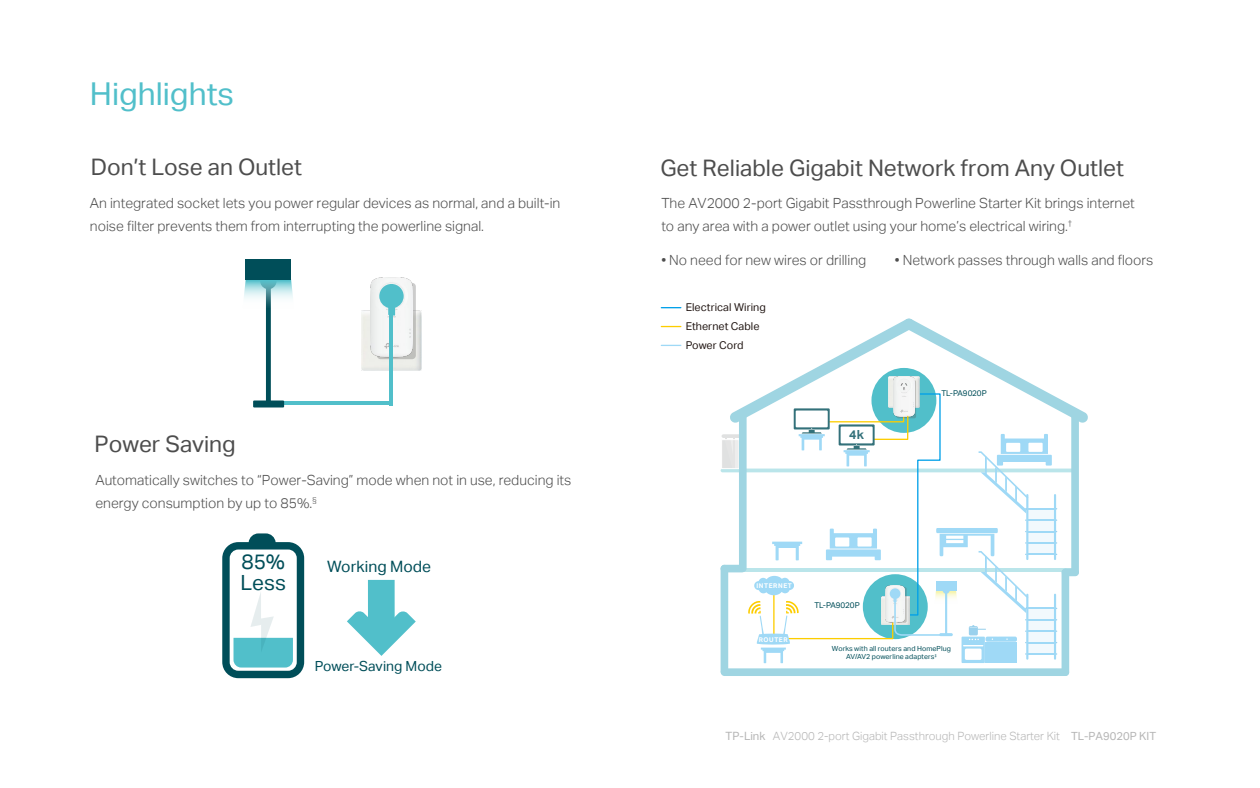
<style>
.page{position:relative;width:1260px;height:788px;background:#fff}
.page>*{position:absolute;margin:0;border:0;box-sizing:border-box;transform-origin:0 0}
.t1{font:31.5px "TP Link Aktiv Regular";color:#51bfca}
.t2{font:22.75px "TP Link Aktiv Regular";color:#4d4d4d}
.t3{font:20.91px/20.9px "TP Link Aktiv Regular";color:#004e59}
.t4{font:15.66px "TP Link Aktiv Regular";color:#004e59}
.t5{font:14px/22.8px "TP Link Aktiv Light";color:#4d4d4d}
.t6{font:13.91px "TP Link Aktiv Regular";color:#004e59}
.t7{font:12.51px "TP Link Aktiv Bold";color:#33717a}
.t8{font:11.38px "TP Link Aktiv Light";color:#b5b5b5}
.t9{font:10.76px/18.6px "TP Link Aktiv Regular";letter-spacing:.005em;color:#231815}
.t10{font:8.05px "TP Link Aktiv Regular";letter-spacing:-.015em;color:#004e59}
.t11{font:7px/8.4px "TP Link Aktiv Regular";letter-spacing:.015em;color:#004e59;text-align:center}
.t12{font:6.48px "TP Link Aktiv Bold";letter-spacing:.085em;color:#fff}
.s1{font-family:"TP Link Aktiv Regular"}
.s2{font-family:"TP Link Aktiv Regular";font-size:11.2px}
</style>
<div class="page">
<svg style="left:347px;top:611px;width:69px;height:45px"></svg>
<div style="left:368px;top:580px;width:27px;height:54px;background:#51bfca"></div>
<svg style="left:222px;top:533px;width:82px;height:145px"></svg>
<svg style="left:661px;top:307px;width:20px;height:1px"></svg>
<svg style="left:661px;top:326px;width:20px;height:1px"></svg>
<svg style="left:661px;top:345px;width:20px;height:1px"></svg>
<hr style="left:721px;top:468px;width:355px;height:4px;background:#c0e7eb;border-radius:2px">
<div style="left:721px;top:565px;width:7px;height:110px;background:#9fd5e2;border-radius:4px"></div>
<div style="left:721px;top:564px;width:24px;height:8px;background:#9fd5e2;border-radius:4px"></div>
<div style="left:1062px;top:568px;width:7px;height:108px;background:#9fd5e2;border-radius:4px"></div>
<div style="left:721px;top:668px;width:348px;height:8px;background:#9fd5e2;border-radius:4px"></div>
<svg style="left:244px;top:277px;width:49px;height:123px"></svg>
<div style="left:246px;top:258px;width:45px;height:21px;background:#004e59"></div>
<img style="left:361px;top:310px;width:61px;height:60px">
<div style="left:377px;top:283px;width:39px;height:76px;background:linear-gradient(to bottom,#cdcdce,#bbbcb7);border-radius:4px"></div>
<img style="left:370px;top:277px;width:43px;height:93px">
<hr style="left:274px;top:401px;width:119px;height:4px;background:#51bfca">
<svg style="left:379px;top:284px;width:25px;height:31px"></svg>
<div style="left:253px;top:400px;width:31px;height:7px;background:#004e59"></div>
<hr style="left:390px;top:310px;width:3px;height:95px;background:#51bfca">
<svg style="left:722px;top:318px;width:366px;height:351px"></svg>
<h1 class="t1" style="left:90px;top:76px;width:146px">Highlights</h1>
<h2 class="t2" style="left:91px;top:154px;width:213px">Don’t Lose an Outlet</h2>
<p class="t5" style="left:90px;top:192px;width:472px">An integrated socket lets you power regular devices as normal, and a built-in noise filter prevents them from interrupting the powerline signal.</p>
<h2 class="t2" style="left:94px;top:430px;width:143px">Power Saving</h2>
<p class="t5" style="left:95px;top:468px;width:478px">Automatically switches to “Power-Saving” mode when not in use, reducing its energy consumption by up to 85%.<sup>§</sup></p>
<h3 class="t3" style="left:240px;top:551px;width:47px">85%<br>Less</h3>
<p class="t4" style="left:327px;top:557px;width:106px">Working Mode</p>
<p class="t6" style="left:315px;top:657px;width:129px">Power-Saving Mode</p>
<h2 class="t2" style="left:660px;top:154px;width:465px">Get Reliable Gigabit Network from Any Outlet</h2>
<p class="t5" style="left:661px;top:192px;width:475px">The AV2000 2-port Gigabit Passthrough Powerline Starter Kit brings internet to any area with a power outlet using your home’s electrical wiring.<sup>†</sup></p>
<p class="t5" style="left:661px;top:248px;width:206px">• No need for new wires or drilling</p>
<p class="t5" style="left:895px;top:248px;width:260px">• Network passes through walls and floors</p>
<p class="t9" style="left:686px;top:298px;width:82px">Electrical Wiring<br>Ethernet Cable<br>Power Cord</p>
<p class="t7" style="left:849px;top:427px;width:16px">4k</p>
<p class="t10" style="left:941px;top:389px;width:47px">TL-PA9020P</p>
<p class="t12" style="left:756px;top:582px;width:37px">INTERNET</p>
<p class="t12" style="left:759px;top:635px;width:30px">ROUTER</p>
<p class="t10" style="left:814px;top:600px;width:47px">TL-PA9020P</p>
<p class="t11" style="left:832px;top:644px;width:120px">Works with all routers and HomePlug<br>AV/AV2 powerline adapters<sup>‡</sup></p>
<p class="t8" style="left:726px;top:729px;width:432px"><span class="s1">TP-Link</span> AV2000 2-port Gigabit Passthrough Powerline Starter Kit <span class="s2">TL-PA9020P KIT</span></p>
</div>
